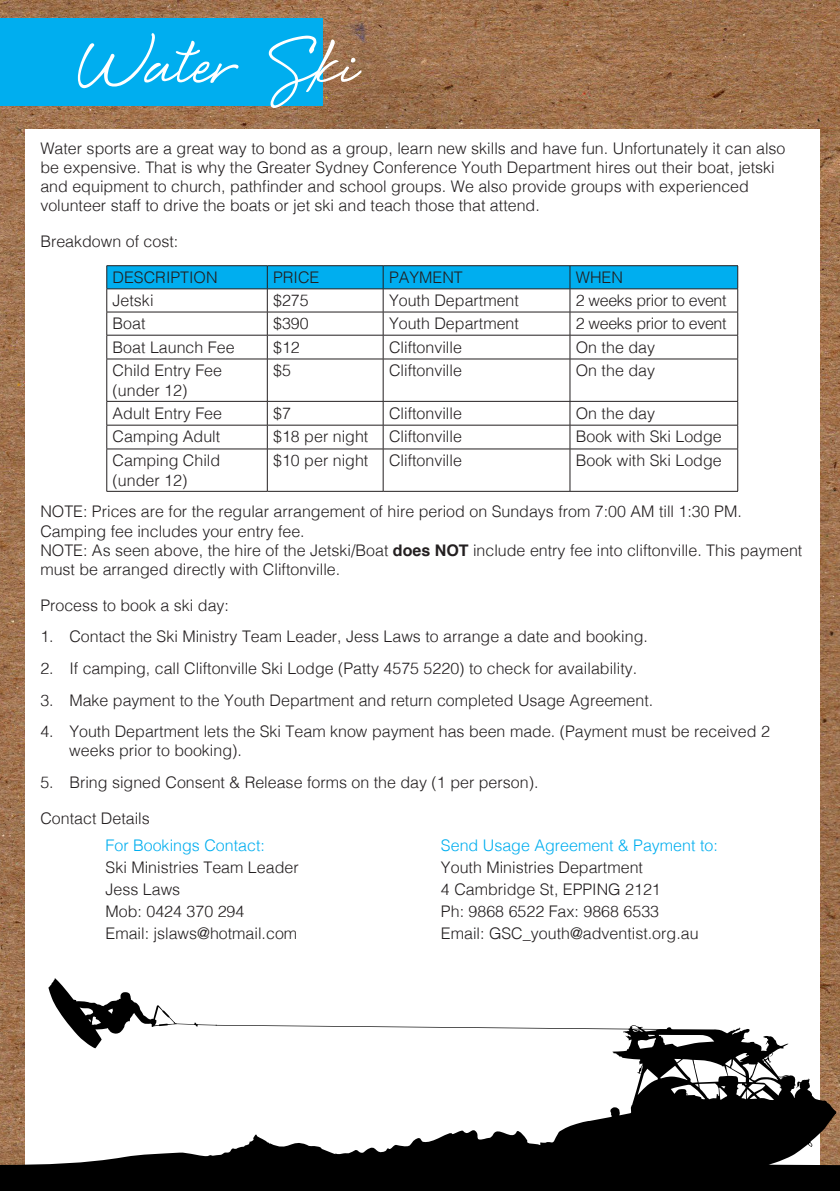
<style>
.page{position:relative;width:840px;height:1191px;background:#fff}
.page>*{position:absolute;margin:0;border:0;box-sizing:border-box;transform-origin:0 0}
.t1{font:116px "Eye Catching";color:#fff}
.t2{font:300 16px/19.2px "Helvetica";color:#231f20}
.t3{font:300 16px "Helvetica";color:#00aeef}
.t4{font:300 16px "Helvetica";letter-spacing:-.02em;color:#231f20}
.s1{font-weight:700}
</style>
<div class="page">
<img style="left:0;top:0;width:839px;height:1024px">
<div style="left:0;top:19px;width:322px;height:87px;background:#00aeef"></div>
<div style="left:25px;top:129px;width:794px;height:1041px;background:#fff"></div>
<hr style="left:106px;top:265px;width:161px;height:1px;background:#231f20">
<hr style="left:267px;top:265px;width:116px;height:1px;background:#231f20">
<hr style="left:383px;top:265px;width:186px;height:1px;background:#231f20">
<hr style="left:569px;top:265px;width:168px;height:1px;background:#231f20">
<svg style="left:106px;top:266px;width:632px;height:93px"></svg>
<hr style="left:106px;top:359px;width:161px;height:1px;background:#231f20">
<hr style="left:106px;top:359px;width:1px;height:42px;background:#231f20">
<hr style="left:267px;top:359px;width:116px;height:1px;background:#231f20">
<hr style="left:267px;top:359px;width:1px;height:42px;background:#231f20">
<hr style="left:383px;top:359px;width:186px;height:1px;background:#231f20">
<hr style="left:382px;top:359px;width:1px;height:42px;background:#231f20">
<hr style="left:569px;top:359px;width:168px;height:1px;background:#231f20">
<hr style="left:569px;top:359px;width:1px;height:42px;background:#231f20">
<hr style="left:737px;top:359px;width:1px;height:42px;background:#231f20">
<hr style="left:106px;top:401px;width:161px;height:1px;background:#231f20">
<hr style="left:267px;top:401px;width:116px;height:1px;background:#231f20">
<hr style="left:383px;top:401px;width:186px;height:1px;background:#231f20">
<hr style="left:569px;top:401px;width:168px;height:1px;background:#231f20">
<hr style="left:106px;top:425px;width:161px;height:1px;background:#231f20">
<svg style="left:106px;top:401px;width:1px;height:47px"></svg>
<hr style="left:267px;top:425px;width:116px;height:1px;background:#231f20">
<svg style="left:267px;top:401px;width:1px;height:47px"></svg>
<hr style="left:383px;top:425px;width:186px;height:1px;background:#231f20">
<svg style="left:382px;top:401px;width:1px;height:47px"></svg>
<hr style="left:569px;top:425px;width:168px;height:1px;background:#231f20">
<svg style="left:569px;top:401px;width:1px;height:47px"></svg>
<svg style="left:737px;top:401px;width:1px;height:48px"></svg>
<hr style="left:106px;top:448px;width:161px;height:1px;background:#231f20">
<hr style="left:106px;top:449px;width:1px;height:42px;background:#231f20">
<hr style="left:267px;top:448px;width:116px;height:1px;background:#231f20">
<hr style="left:267px;top:449px;width:1px;height:42px;background:#231f20">
<hr style="left:383px;top:448px;width:186px;height:1px;background:#231f20">
<hr style="left:382px;top:449px;width:1px;height:42px;background:#231f20">
<hr style="left:569px;top:448px;width:168px;height:1px;background:#231f20">
<hr style="left:569px;top:449px;width:1px;height:42px;background:#231f20">
<hr style="left:737px;top:449px;width:1px;height:42px;background:#231f20">
<hr style="left:106px;top:491px;width:161px;height:1px;background:#231f20">
<hr style="left:267px;top:491px;width:116px;height:1px;background:#231f20">
<hr style="left:383px;top:491px;width:186px;height:1px;background:#231f20">
<hr style="left:569px;top:491px;width:168px;height:1px;background:#231f20">
<svg style="left:48px;top:978px;width:149px;height:46px"></svg>
<svg style="left:0;top:1024px;width:839px;height:167px"></svg>
<p class="t1" style="left:77px;top:17px;width:281px">Water Ski</p>
<p class="t2" style="left:40px;top:137px;width:746px">Water sports are a great way to bond as a group, learn new skills and have fun. Unfortunately it can also be expensive. That is why the Greater Sydney Conference Youth Department hires out their boat, jetski and equipment to church, pathfinder and school groups. We also provide groups with experienced volunteer staff to drive the boats or jet ski and teach those that attend.</p>
<p class="t2" style="left:40px;top:231px;width:139px">Breakdown of cost:</p>
<p class="t2" style="left:112px;top:267px;width:106px">DESCRIPTION</p>
<p class="t2" style="left:273px;top:267px;width:48px">PRICE</p>
<p class="t2" style="left:389px;top:267px;width:75px">PAYMENT</p>
<p class="t2" style="left:575px;top:267px;width:49px">WHEN</p>
<p class="t2" style="left:112px;top:290px;width:42px">Jetski</p>
<p class="t2" style="left:273px;top:290px;width:37px">$275</p>
<p class="t2" style="left:389px;top:290px;width:131px">Youth Department</p>
<p class="t4" style="left:575px;top:287px;width:152px">2 weeks prior to event</p>
<p class="t2" style="left:112px;top:313px;width:34px">Boat</p>
<p class="t2" style="left:273px;top:313px;width:37px">$390</p>
<p class="t2" style="left:389px;top:313px;width:131px">Youth Department</p>
<p class="t4" style="left:575px;top:310px;width:152px">2 weeks prior to event</p>
<p class="t2" style="left:112px;top:336px;width:123px">Boat Launch Fee</p>
<p class="t2" style="left:273px;top:336px;width:28px">$12</p>
<p class="t2" style="left:389px;top:336px;width:74px">Cliftonville</p>
<p class="t2" style="left:575px;top:336px;width:81px">On the day</p>
<p class="t2" style="left:112px;top:360px;width:111px">Child Entry Fee (under 12)</p>
<p class="t2" style="left:273px;top:360px;width:19px">$5</p>
<p class="t2" style="left:389px;top:360px;width:74px">Cliftonville</p>
<p class="t2" style="left:575px;top:360px;width:81px">On the day</p>
<p class="t2" style="left:112px;top:402px;width:111px">Adult Entry Fee</p>
<p class="t2" style="left:273px;top:402px;width:19px">$7</p>
<p class="t2" style="left:389px;top:402px;width:74px">Cliftonville</p>
<p class="t2" style="left:575px;top:402px;width:81px">On the day</p>
<p class="t2" style="left:112px;top:426px;width:109px">Camping Adult</p>
<p class="t2" style="left:273px;top:426px;width:97px">$18 per night</p>
<p class="t2" style="left:389px;top:426px;width:74px">Cliftonville</p>
<p class="t2" style="left:575px;top:426px;width:147px">Book with Ski Lodge</p>
<p class="t2" style="left:112px;top:450px;width:109px">Camping Child (under 12)</p>
<p class="t2" style="left:273px;top:450px;width:97px">$10 per night</p>
<p class="t2" style="left:389px;top:450px;width:74px">Cliftonville</p>
<p class="t2" style="left:575px;top:450px;width:147px">Book with Ski Lodge</p>
<p class="t2" style="left:40px;top:501px;width:763px">NOTE: Prices are for the regular arrangement of hire period on Sundays from 7:00 AM till 1:30 PM.<br>Camping fee includes your entry fee.<br>NOTE: As seen above, the hire of the Jetski/Boat <span class="s1">does NOT</span> include entry fee into cliftonville. This payment must be arranged directly with Cliftonville.</p>
<p class="t2" style="left:40px;top:594px;width:190px">Process to book a ski day:</p>
<p class="t2" style="left:40px;top:626px;width:608px">1. Contact the Ski Ministry Team Leader, Jess Laws to arrange a date and booking.</p>
<p class="t2" style="left:40px;top:657px;width:598px">2. If camping, call Cliftonville Ski Lodge (Patty 4575 5220) to check for availability.</p>
<p class="t2" style="left:40px;top:689px;width:614px">3. Make payment to the Youth Department and return completed Usage Agreement.</p>
<p class="t2" style="left:69px;top:720px;width:701px;text-indent:-29px">4. Youth Department lets the Ski Team know payment has been made. (Payment must be received 2 weeks prior to booking).</p>
<p class="t2" style="left:40px;top:771px;width:499px">5. Bring signed Consent &amp; Release forms on the day (1 per person).</p>
<p class="t2" style="left:40px;top:807px;width:111px">Contact Details</p>
<p class="t3" style="left:441px;top:831px;width:278px">Send Usage Agreement &amp; Payment to:</p>
<p class="t2" style="left:441px;top:856px;width:203px">Youth Ministries Department</p>
<p class="t2" style="left:441px;top:878px;width:221px">4 Cambridge St, EPPING 2121</p>
<p class="t2" style="left:441px;top:900px;width:219px">Ph: 9868 6522 Fax: 9868 6533</p>
<p class="t2" style="left:441px;top:922px;width:259px">Email: GSC_youth@adventist.org.au</p>
<p class="t3" style="left:105px;top:831px;width:161px">For Bookings Contact:</p>
<p class="t2" style="left:105px;top:856px;width:194px">Ski Ministries Team Leader</p>
<p class="t2" style="left:105px;top:878px;width:76px">Jess Laws</p>
<p class="t2" style="left:105px;top:900px;width:140px">Mob: 0424 370 294</p>
<p class="t2" style="left:105px;top:922px;width:193px">Email: jslaws@hotmail.com</p>
</div>
